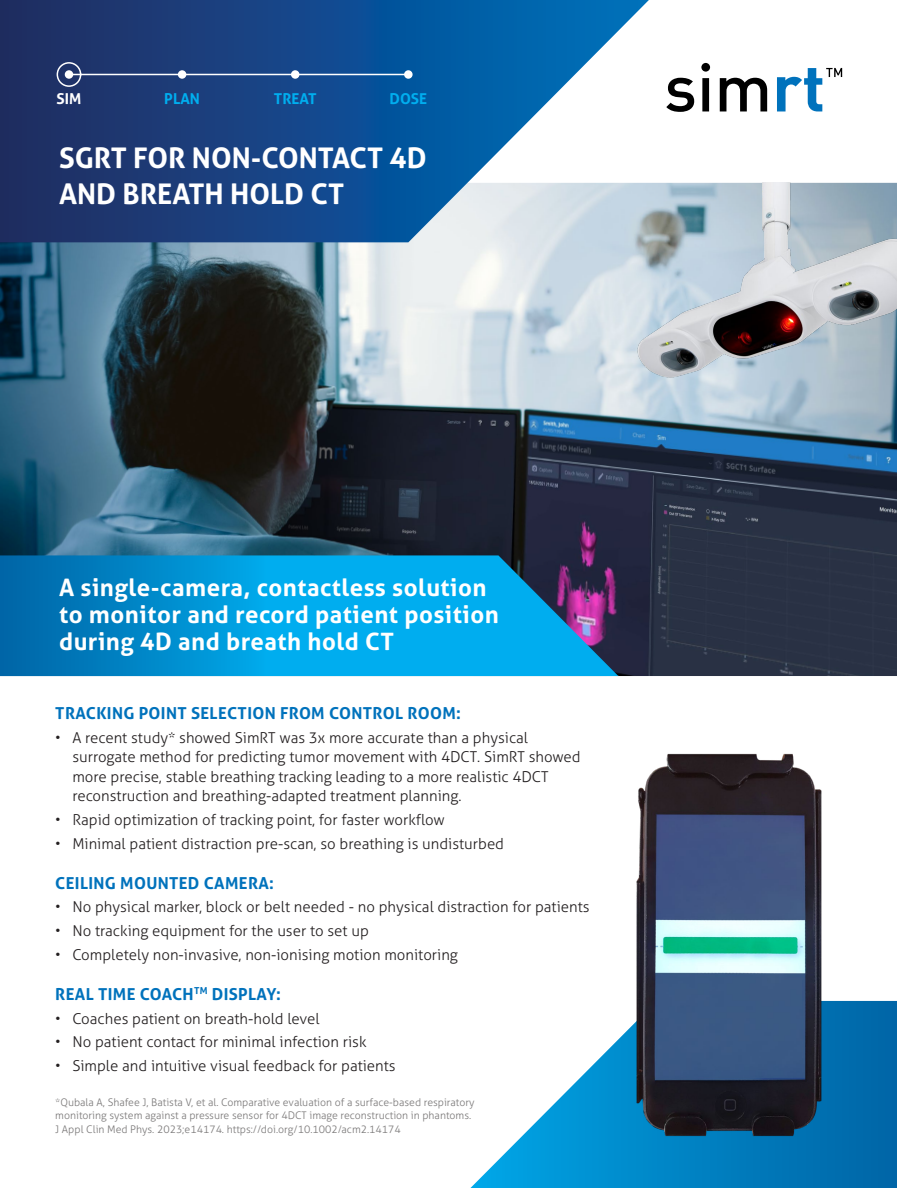
<style>
.page{position:relative;width:897px;height:1188px;background:#fff}
.page>*{position:absolute;margin:0;border:0;box-sizing:border-box;transform-origin:0 0}
.t1{font:700 28.5px/36px "Aller";color:#fff}
.t2{font:700 24px/27px "Aller";letter-spacing:.02em;color:#fff}
.t3{font:700 16.5px "Aller";letter-spacing:.02em;color:#0072bc}
.t4{font:300 15px/19.5px "Aller";color:#231f20}
.t5{font:700 15px "Aller";color:#00aeef}
.t6{font:700 15px "Aller";color:#fff}
.t7{font:300 10.5px/13.5px "Aller";color:#7b7979}
</style>
<div class="page">
<img style="left:0;top:242px;width:896px;height:434px">
<svg style="left:0;top:0;width:648px;height:242px;background:#39659b"></svg>
<svg style="left:470px;top:1001px;width:426px;height:187px"></svg>
<img style="left:590px;top:183px;width:306px;height:230px">
<img style="left:634px;top:753px;width:188px;height:384px">
<svg style="left:56px;top:61px;width:354px;height:27px;background:#244d89"></svg>
<div style="left:65px;top:70px;width:8px;height:9px;background:#fff;border-radius:50%"></div>
<div style="left:404px;top:70px;width:8px;height:9px;background:#fff;border-radius:50%"></div>
<div style="left:291px;top:70px;width:8px;height:9px;background:#fff;border-radius:50%"></div>
<div style="left:178px;top:70px;width:8px;height:9px;background:#fff;border-radius:50%"></div>
<svg style="left:666px;top:78px;width:28px;height:34px"></svg>
<svg style="left:701px;top:63px;width:9px;height:48px"></svg>
<svg style="left:719px;top:78px;width:48px;height:33px"></svg>
<svg style="left:777px;top:68px;width:65px;height:43px"></svg>
<svg style="left:0;top:555px;width:618px;height:121px;background:#088fcf"></svg>
<p class="t6" style="left:57px;top:89px;width:26px">SIM</p>
<p class="t5" style="left:164px;top:89px;width:37px">PLAN</p>
<p class="t5" style="left:274px;top:89px;width:44px">TREAT</p>
<p class="t5" style="left:389px;top:89px;width:39px">DOSE</p>
<h1 class="t1" style="left:59px;top:140px;width:369px">SGRT FOR NON-CONTACT 4D<br>AND BREATH HOLD CT</h1>
<h2 class="t2" style="left:59px;top:574px;width:441px">A single-camera, contactless solution to monitor and record patient position during 4D and breath hold CT</h2>
<p class="t3" style="left:55px;top:703px;width:407px">TRACKING POINT SELECTION FROM CONTROL ROOM:</p>
<p class="t4" style="left:72px;top:728px;width:509px;text-indent:-17px">• A recent study* showed SimRT was 3x more accurate than a physical surrogate method for predicting tumor movement with 4DCT. SimRT showed more precise, stable breathing tracking leading to a more realistic 4DCT reconstruction and breathing-adapted treatment planning.</p>
<p class="t4" style="left:55px;top:810px;width:391px">• Rapid optimization of tracking point, for faster workflow</p>
<p class="t4" style="left:55px;top:834px;width:450px">• Minimal patient distraction pre-scan, so breathing is undisturbed</p>
<p class="t3" style="left:55px;top:873px;width:220px">CEILING MOUNTED CAMERA:</p>
<p class="t4" style="left:55px;top:897px;width:535px">• No physical marker, block or belt needed - no physical distraction for patients</p>
<p class="t4" style="left:55px;top:921px;width:315px">• No tracking equipment for the user to set up</p>
<p class="t4" style="left:55px;top:945px;width:404px">• Completely non-invasive, non-ionising motion monitoring</p>
<p class="t3" style="left:55px;top:984px;width:227px">REAL TIME COACH<sup>TM</sup> DISPLAY:</p>
<p class="t4" style="left:55px;top:1008px;width:266px">• Coaches patient on breath-hold level</p>
<p class="t4" style="left:55px;top:1032px;width:313px">• No patient contact for minimal infection risk</p>
<p class="t4" style="left:55px;top:1056px;width:342px">• Simple and intuitive visual feedback for patients</p>
<p class="t7" style="left:55px;top:1095px;width:421px">*Qubala A, Shafee J, Batista V, et al. Comparative evaluation of a surface-based respiratory monitoring system against a pressure sensor for 4DCT image reconstruction in phantoms.<br>J Appl Clin Med Phys. 2023;e14174. https://doi.org/10.1002/acm2.14174</p>
</div>
